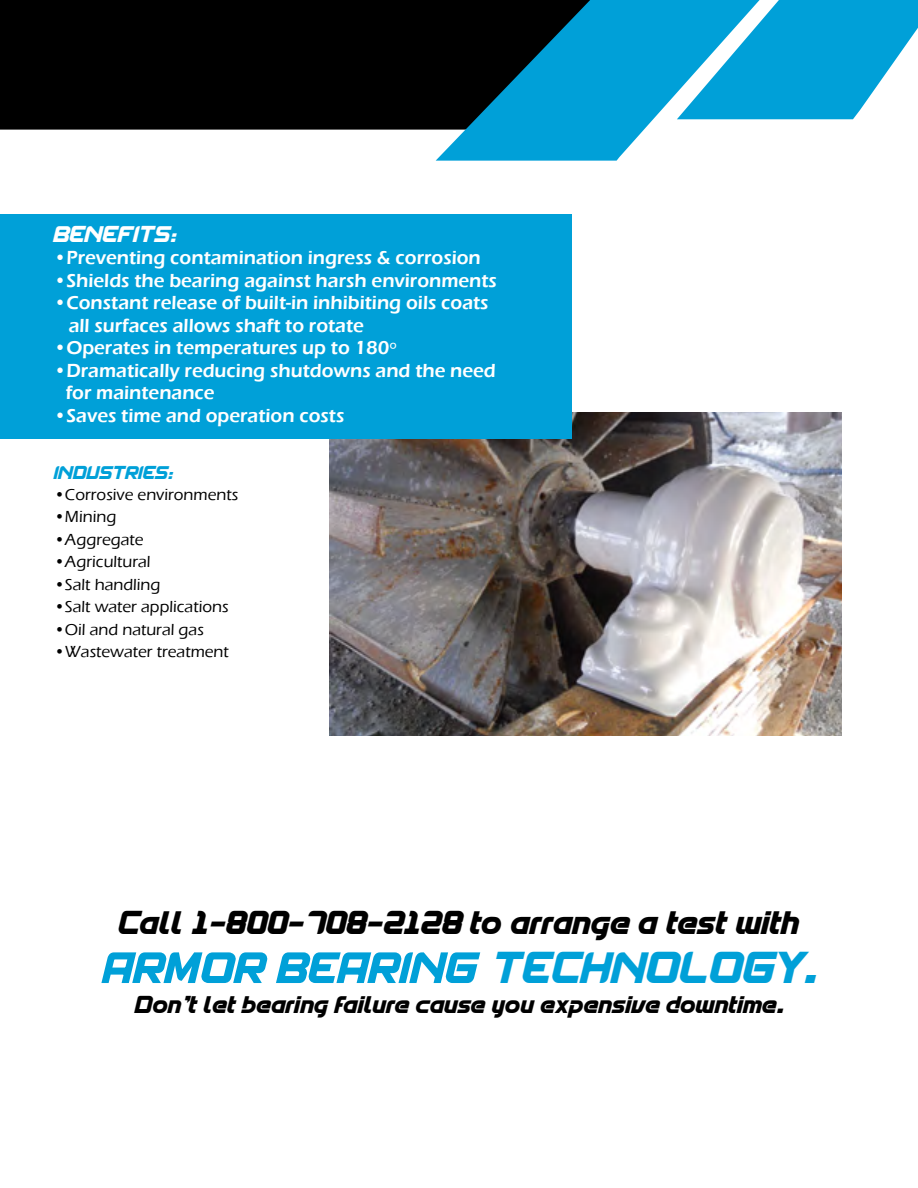
<style>
.page{position:relative;width:918px;height:1188px;background:#fff}
.page>*{position:absolute;margin:0;border:0;box-sizing:border-box;transform-origin:0 0}
.t1{font:46.5px "Spantaran";color:#00a0d8}
.t2{font:34.5px "Spantaran";color:#000}
.t3{font:25.5px "Spantaran";color:#000}
.t4{font:24px "Spantaran";color:#fff}
.t5{font:600 19.5px/22.5px "Eras ITC";color:#fff}
.t6{font:19.5px "Spantaran";color:#00a0d8}
.t7{font:500 16.5px "Eras ITC";color:#000}
.s1{font-weight:500}
.s2{font-family:"Franklin Gothic";font-weight:400}
</style>
<div class="page">
<div style="left:0;top:0;width:436px;height:130px;background:#000"></div>
<img style="left:330px;top:413px;width:512px;height:323px">
<div style="left:0;top:214px;width:571px;height:225px;background:#00a0d8"></div>
<svg style="left:436px;top:0;width:324px;height:161px;background:#2480a1"></svg>
<svg style="left:677px;top:0;width:241px;height:119px"></svg>
<svg style="left:101px;top:952px;width:379px;height:31px"></svg>
<p class="t4" style="left:54px;top:219px;width:125px">Benefits:</p>
<p class="t5" style="left:54px;top:246px;width:429px">•Preventing contamination ingress &amp; corrosion</p>
<p class="t5" style="left:54px;top:269px;width:445px">•Shields the bearing against harsh environments</p>
<p class="t5" style="left:69px;top:291px;width:421px;text-indent:-15px">•Constant release of built-in inhibiting oils coats all surfaces allows shaft to rotate</p>
<p class="t5" style="left:54px;top:336px;width:345px">•Operates in temperatures up to 180<span class="s1">º</span></p>
<p class="t5" style="left:66px;top:359px;width:432px;text-indent:-12px">•Dramatically reducing shutdowns and the need for maintenance</p>
<p class="t5" style="left:54px;top:404px;width:292px">•Saves time and operation costs</p>
<p class="t6" style="left:54px;top:460px;width:121px">Industries:</p>
<p class="t7" style="left:54px;top:485px;width:186px"><span class="s2">•</span>Corrosive environments</p>
<p class="t7" style="left:54px;top:508px;width:64px"><span class="s2">•</span>Mining</p>
<p class="t7" style="left:54px;top:530px;width:91px"><span class="s2">•</span>Aggregate</p>
<p class="t7" style="left:54px;top:553px;width:98px"><span class="s2">•</span>Agricultural</p>
<p class="t7" style="left:54px;top:575px;width:108px"><span class="s2">•</span>Salt handling</p>
<p class="t7" style="left:54px;top:598px;width:176px"><span class="s2">•</span>Salt water applications</p>
<p class="t7" style="left:54px;top:620px;width:151px"><span class="s2">•</span>Oil and natural gas</p>
<p class="t7" style="left:54px;top:643px;width:176px"><span class="s2">•</span>Wastewater treatment</p>
<h2 class="t2" style="left:119px;top:901px;width:683px">Call 1-800-708-2128 to arrange a test with</h2>
<h1 class="t1" style="left:492px;top:940px;width:189px">Technolo</h1>
<h1 class="t1" style="left:744px;top:940px;width:76px">gy.</h1>
<h3 class="t3" style="left:135px;top:989px;width:651px">Don’t let bearing failure cause you expensive downtime.</h3>
</div>
